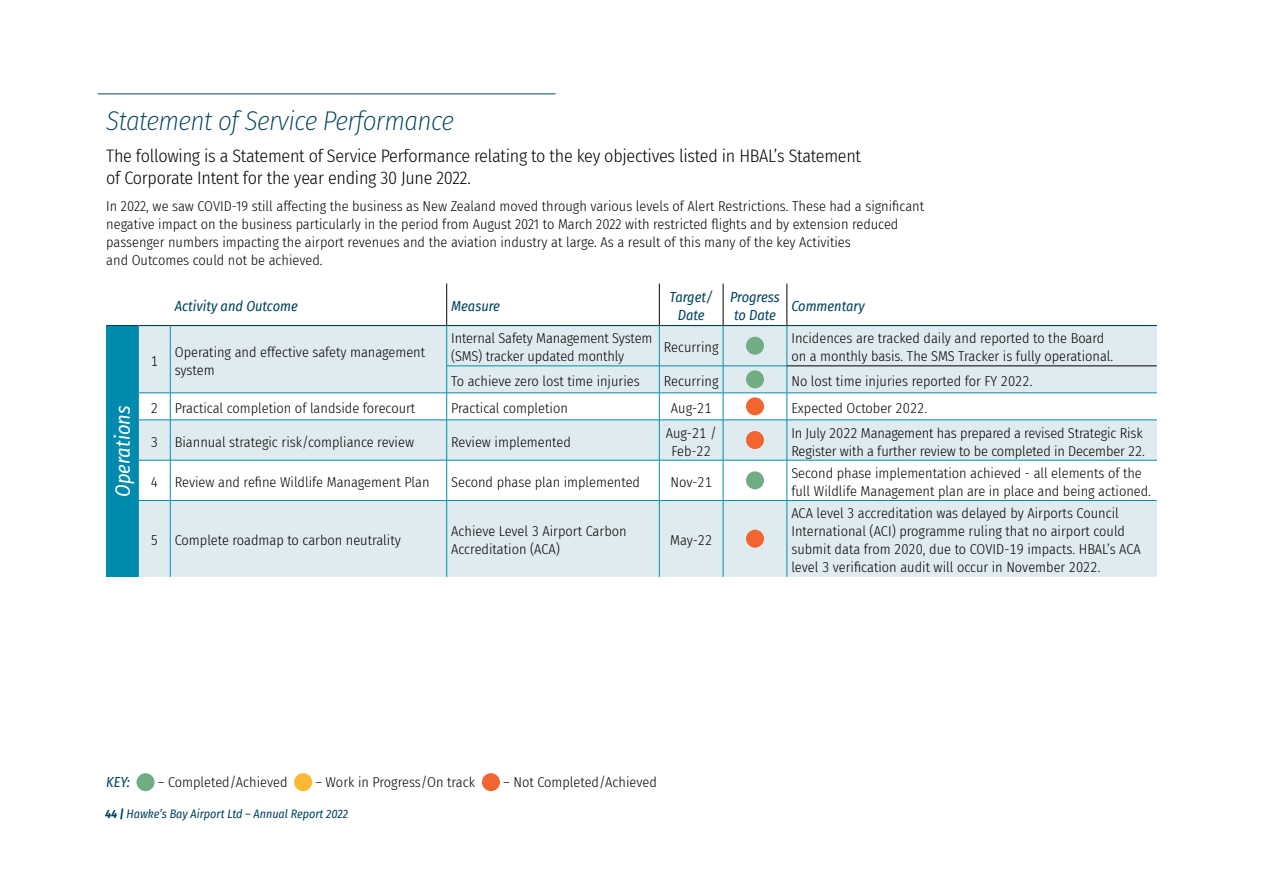
<style>
.page{position:relative;width:1263px;height:893px;background:#fff}
.page>*{position:absolute;margin:0;border:0;box-sizing:border-box;transform-origin:0 0}
.t1{font:italic 200 27px "Fira Sans Condensed";letter-spacing:-.02em;color:#00425f}
.t2{font:italic 20.25px "Fira Sans Condensed";color:#fff}
.t3{font:300 18px/22.5px "Fira Sans Condensed";letter-spacing:-.015em;color:#000}
.t4{font:300 14.25px/18px "Fira Sans Condensed";color:#000}
.t5{font:italic 14.25px/18px "Fira Sans Condensed";color:#00425f;text-align:center}
.t6{font:italic 12px "Fira Sans Condensed";color:#00425f}
.s1{font-weight:700}
</style>
<div class="page">
<div style="left:106px;top:326px;width:32px;height:251px;background:#008bae"></div>
<div style="left:139px;top:326px;width:1018px;height:251px;background:#e0ebf0"></div>
<svg style="left:139px;top:394px;width:1018px;height:106px"></svg>
<hr style="left:446px;top:283px;width:1px;height:42px;background:#000">
<hr style="left:659px;top:283px;width:1px;height:42px;background:#000">
<hr style="left:723px;top:283px;width:1px;height:42px;background:#000">
<hr style="left:787px;top:283px;width:1px;height:42px;background:#000">
<hr style="left:138px;top:325px;width:32px;height:1px;background:#00425f">
<hr style="left:170px;top:325px;width:277px;height:1px;background:#00425f">
<hr style="left:447px;top:325px;width:212px;height:1px;background:#00425f">
<hr style="left:659px;top:325px;width:64px;height:1px;background:#00425f">
<hr style="left:723px;top:325px;width:64px;height:1px;background:#00425f">
<hr style="left:787px;top:325px;width:370px;height:1px;background:#00425f">
<hr style="left:138px;top:326px;width:1px;height:40px;background:#008bae">
<svg style="left:138px;top:366px;width:1px;height:54px"></svg>
<hr style="left:138px;top:420px;width:1px;height:40px;background:#008bae">
<hr style="left:138px;top:460px;width:1px;height:40px;background:#008bae">
<hr style="left:138px;top:501px;width:1px;height:76px;background:#008bae">
<hr style="left:106px;top:325px;width:32px;height:1px;background:#00425f">
<hr style="left:170px;top:326px;width:1px;height:40px;background:#008bae">
<hr style="left:446px;top:326px;width:1px;height:40px;background:#008bae">
<hr style="left:659px;top:326px;width:1px;height:40px;background:#008bae">
<hr style="left:723px;top:326px;width:1px;height:40px;background:#008bae">
<hr style="left:787px;top:326px;width:1px;height:40px;background:#008bae">
<hr style="left:659px;top:366px;width:64px;height:1px;background:#008bae">
<hr style="left:723px;top:366px;width:64px;height:1px;background:#008bae">
<hr style="left:446px;top:366px;width:213px;height:1px;background:#008bae">
<hr style="left:138px;top:393px;width:32px;height:1px;background:#008bae">
<hr style="left:170px;top:393px;width:277px;height:1px;background:#008bae">
<svg style="left:170px;top:366px;width:1px;height:54px"></svg>
<hr style="left:447px;top:393px;width:212px;height:1px;background:#008bae">
<svg style="left:446px;top:366px;width:1px;height:54px"></svg>
<hr style="left:659px;top:393px;width:64px;height:1px;background:#008bae">
<svg style="left:659px;top:366px;width:1px;height:54px"></svg>
<hr style="left:723px;top:393px;width:64px;height:1px;background:#008bae">
<svg style="left:723px;top:366px;width:1px;height:54px"></svg>
<hr style="left:787px;top:393px;width:370px;height:1px;background:#008bae">
<svg style="left:787px;top:367px;width:1px;height:53px"></svg>
<hr style="left:138px;top:420px;width:32px;height:1px;background:#008bae">
<hr style="left:170px;top:420px;width:277px;height:1px;background:#008bae">
<hr style="left:170px;top:420px;width:1px;height:40px;background:#008bae">
<hr style="left:447px;top:420px;width:212px;height:1px;background:#008bae">
<hr style="left:446px;top:420px;width:1px;height:40px;background:#008bae">
<hr style="left:659px;top:420px;width:64px;height:1px;background:#008bae">
<hr style="left:659px;top:420px;width:1px;height:40px;background:#008bae">
<hr style="left:723px;top:420px;width:64px;height:1px;background:#008bae">
<hr style="left:723px;top:420px;width:1px;height:40px;background:#008bae">
<hr style="left:787px;top:420px;width:370px;height:1px;background:#008bae">
<hr style="left:787px;top:420px;width:1px;height:40px;background:#008bae">
<hr style="left:138px;top:460px;width:32px;height:1px;background:#008bae">
<hr style="left:170px;top:460px;width:277px;height:1px;background:#008bae">
<hr style="left:170px;top:460px;width:1px;height:40px;background:#008bae">
<hr style="left:447px;top:460px;width:212px;height:1px;background:#008bae">
<hr style="left:446px;top:460px;width:1px;height:40px;background:#008bae">
<hr style="left:659px;top:460px;width:64px;height:1px;background:#008bae">
<hr style="left:659px;top:460px;width:1px;height:40px;background:#008bae">
<hr style="left:723px;top:460px;width:64px;height:1px;background:#008bae">
<hr style="left:723px;top:460px;width:1px;height:40px;background:#008bae">
<hr style="left:787px;top:460px;width:370px;height:1px;background:#008bae">
<hr style="left:787px;top:460px;width:1px;height:40px;background:#008bae">
<hr style="left:138px;top:500px;width:32px;height:1px;background:#008bae">
<hr style="left:170px;top:500px;width:277px;height:1px;background:#008bae">
<hr style="left:170px;top:501px;width:1px;height:76px;background:#008bae">
<hr style="left:447px;top:500px;width:212px;height:1px;background:#008bae">
<hr style="left:446px;top:501px;width:1px;height:76px;background:#008bae">
<hr style="left:659px;top:500px;width:64px;height:1px;background:#008bae">
<hr style="left:659px;top:501px;width:1px;height:76px;background:#008bae">
<hr style="left:723px;top:500px;width:64px;height:1px;background:#008bae">
<hr style="left:723px;top:501px;width:1px;height:76px;background:#008bae">
<hr style="left:787px;top:500px;width:370px;height:1px;background:#008bae">
<hr style="left:787px;top:501px;width:1px;height:76px;background:#008bae">
<hr style="left:787px;top:366px;width:370px;height:1px;background:#000">
<div style="left:746px;top:337px;width:18px;height:18px;background:#70ac84;border-radius:50%"></div>
<div style="left:746px;top:370px;width:18px;height:18px;background:#70ac84;border-radius:50%"></div>
<div style="left:746px;top:397px;width:18px;height:18px;background:#f26531;border-radius:50%"></div>
<div style="left:746px;top:431px;width:18px;height:18px;background:#f26531;border-radius:50%"></div>
<div style="left:746px;top:471px;width:18px;height:18px;background:#70ac84;border-radius:50%"></div>
<div style="left:746px;top:530px;width:18px;height:18px;background:#f26531;border-radius:50%"></div>
<hr style="left:98px;top:93px;width:458px;height:1px;background:#00425f">
<div style="left:137px;top:773px;width:18px;height:18px;background:#70ac84;border-radius:50%"></div>
<div style="left:294px;top:773px;width:18px;height:18px;background:#fdb933;border-radius:50%"></div>
<div style="left:482px;top:773px;width:18px;height:18px;background:#f26531;border-radius:50%"></div>
<h1 class="t1" style="left:106px;top:102px;width:349px">Statement of Service Performance</h1>
<p class="t3" style="left:106px;top:144px;width:756px">The following is a Statement of Service Performance relating to the key objectives listed in HBAL’s Statement of Corporate Intent for the year ending 30 June 2022.</p>
<p class="t4" style="left:106px;top:197px;width:819px">In 2022, we saw COVID-19 still affecting the business as New Zealand moved through various levels of Alert Restrictions. These had a significant negative impact on the business particularly in the period from August 2021 to March 2022 with restricted flights and by extension reduced passenger numbers impacting the airport revenues and the aviation industry at large. As a result of this many of the key Activities<br>and Outcomes could not be achieved.</p>
<p class="t5" style="left:175px;top:297px;width:125px">Activity and Outcome</p>
<p class="t5" style="left:451px;top:297px;width:50px">Measure</p>
<p class="t5" style="left:669px;top:288px;width:45px">Target/<br>Date</p>
<p class="t5" style="left:730px;top:288px;width:51px;text-align:left">Progress to Date</p>
<p class="t5" style="left:791px;top:297px;width:75px">Commentary</p>
<h2 class="t2" style="left:108px;top:497px;width:93px;rotate:-90deg">Operations</h2>
<p class="t4" style="left:151px;top:352px;width:9px">1</p>
<p class="t4" style="left:175px;top:343px;width:252px">Operating and effective safety management system</p>
<p class="t4" style="left:451px;top:329px;width:203px">Internal Safety Management System (SMS) tracker updated monthly</p>
<p class="t4" style="left:664px;top:338px;width:56px">Recurring</p>
<p class="t4" style="left:791px;top:329px;width:323px">Incidences are tracked daily and reported to the Board on a monthly basis. The SMS Tracker is fully operational.</p>
<p class="t4" style="left:451px;top:372px;width:190px">To achieve zero lost time injuries</p>
<p class="t4" style="left:664px;top:372px;width:56px">Recurring</p>
<p class="t4" style="left:791px;top:372px;width:243px">No lost time injuries reported for FY 2022.</p>
<p class="t4" style="left:151px;top:399px;width:266px">2 Practical completion of landside forecourt</p>
<p class="t4" style="left:451px;top:399px;width:118px">Practical completion</p>
<p class="t4" style="left:671px;top:399px;width:42px">Aug-21</p>
<p class="t4" style="left:791px;top:399px;width:137px">Expected October 2022.</p>
<p class="t4" style="left:151px;top:433px;width:265px">3 Biannual strategic risk/compliance review</p>
<p class="t4" style="left:451px;top:433px;width:121px">Review implemented</p>
<p class="t4" style="left:666px;top:424px;width:52px;text-align:center">Aug-21 /<br>Feb-22</p>
<p class="t4" style="left:791px;top:424px;width:355px">In July 2022 Management has prepared a revised Strategic Risk<br>Register with a further review to be completed in December 22.</p>
<p class="t4" style="left:151px;top:473px;width:280px">4 Review and refine Wildlife Management Plan</p>
<p class="t4" style="left:451px;top:473px;width:190px">Second phase plan implemented</p>
<p class="t4" style="left:670px;top:473px;width:43px">Nov-21</p>
<p class="t4" style="left:791px;top:464px;width:361px">Second phase implementation achieved - all elements of the full Wildlife Management plan are in place and being actioned.</p>
<p class="t4" style="left:151px;top:531px;width:252px">5 Complete roadmap to carbon neutrality</p>
<p class="t4" style="left:451px;top:522px;width:177px">Achieve Level 3 Airport Carbon<br>Accreditation (ACA)</p>
<p class="t4" style="left:670px;top:531px;width:44px">May-22</p>
<p class="t4" style="left:791px;top:504px;width:351px">ACA level 3 accreditation was delayed by Airports Council International (ACI) programme ruling that no airport could submit data from 2020, due to COVID-19 impacts. HBAL’s ACA level 3 verification audit will occur in November 2022.</p>
<p class="t5" style="left:106px;top:772px;width:25px">KEY:</p>
<p class="t4" style="left:158px;top:773px;width:131px">– Completed/Achieved</p>
<p class="t4" style="left:315px;top:773px;width:161px">– Work in Progress/On track</p>
<p class="t4" style="left:503px;top:773px;width:155px">– Not Completed/Achieved</p>
<p class="t6" style="left:105px;top:805px;width:245px"><span class="s1">44 |</span> Hawke’s Bay Airport Ltd – Annual Report 2022</p>
</div>
